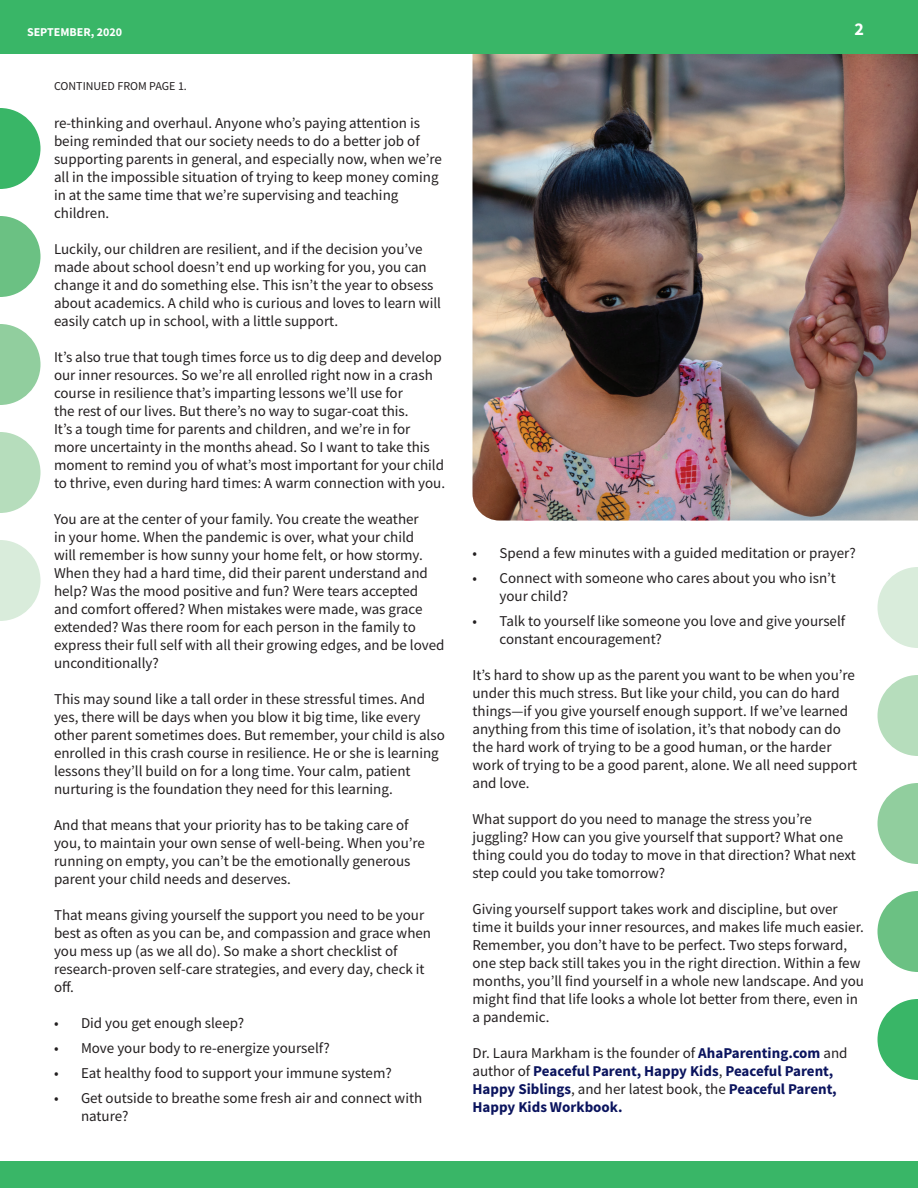
<style>
.page{position:relative;width:918px;height:1188px;background:#fff}
.page>*{position:absolute;margin:0;border:0;box-sizing:border-box;transform-origin:0 0}
.t1{font:700 18px "Source Sans Pro";color:#fff}
.t2{font:15px/18px "Source Sans Pro";color:#231f20}
.t3{font:700 15px/18px "Source Sans Pro";color:#0b145e}
.t4{font:12px "Source Sans Pro";color:#231f20}
.t5{font:700 12px "Source Sans Pro";color:#fff}
.s1{font-weight:400;color:#231f20}
</style>
<div class="page">
<div style="left:0;top:0;width:918px;height:54px;background:#39b667"></div>
<div style="left:0;top:1161px;width:918px;height:27px;background:#39b667"></div>
<svg style="left:0;top:108px;width:40px;height:81px"></svg>
<svg style="left:0;top:216px;width:40px;height:81px"></svg>
<svg style="left:0;top:324px;width:40px;height:81px"></svg>
<svg style="left:0;top:432px;width:40px;height:81px"></svg>
<svg style="left:0;top:540px;width:40px;height:81px"></svg>
<svg style="left:878px;top:999px;width:40px;height:81px"></svg>
<svg style="left:878px;top:891px;width:40px;height:81px"></svg>
<svg style="left:878px;top:783px;width:40px;height:81px"></svg>
<svg style="left:878px;top:675px;width:40px;height:81px"></svg>
<svg style="left:878px;top:567px;width:40px;height:81px"></svg>
<img style="left:472px;top:54px;width:446px;height:467px">
<p class="t5" style="left:27px;top:24px;width:97px">SEPTEMBER, 2020</p>
<p class="t1" style="left:854px;top:17px;width:11px">2</p>
<p class="t4" style="left:54px;top:78px;width:134px">CONTINUED FROM PAGE 1.</p>
<p class="t2" style="left:54px;top:114px;width:389px">re-thinking and overhaul. Anyone who’s paying attention is being reminded that our society needs to do a better job of supporting parents in general, and especially now, when we’re all in the impossible situation of trying to keep money coming in at the same time that we’re supervising and teaching children.</p>
<p class="t2" style="left:54px;top:240px;width:389px">Luckily, our children are resilient, and if the decision you’ve made about school doesn’t end up working for you, you can change it and do something else. This isn’t the year to obsess about academics. A child who is curious and loves to learn will easily catch up in school, with a little support.</p>
<p class="t2" style="left:54px;top:348px;width:393px">It’s also true that tough times force us to dig deep and develop our inner resources. So we’re all enrolled right now in a crash course in resilience that’s imparting lessons we’ll use for<br>the rest of our lives. But there’s no way to sugar-coat this.<br>It’s a tough time for parents and children, and we’re in for more uncertainty in the months ahead. So I want to take this moment to remind you of what’s most important for your child to thrive, even during hard times: A warm connection with you.</p>
<p class="t2" style="left:54px;top:510px;width:392px">You are at the center of your family. You create the weather<br>in your home. When the pandemic is over, what your child<br>will remember is how sunny your home felt, or how stormy.<br>When they had a hard time, did their parent understand and help? Was the mood positive and fun? Were tears accepted and comfort offered? When mistakes were made, was grace extended? Was there room for each person in the family to express their full self with all their growing edges, and be loved unconditionally?</p>
<p class="t2" style="left:54px;top:690px;width:392px">This may sound like a tall order in these stressful times. And yes, there will be days when you blow it big time, like every other parent sometimes does. But remember, your child is also enrolled in this crash course in resilience. He or she is learning lessons they’ll build on for a long time. Your calm, patient nurturing is the foundation they need for this learning.</p>
<p class="t2" style="left:54px;top:816px;width:372px">And that means that your priority has to be taking care of you, to maintain your own sense of well-being. When you’re running on empty, you can’t be the emotionally generous parent your child needs and deserves.</p>
<p class="t2" style="left:54px;top:906px;width:379px">That means giving yourself the support you need to be your best as often as you can be, and compassion and grace when you mess up (as we all do). So make a short checklist of research-proven self-care strategies, and every day, check it off.</p>
<p class="t2" style="left:54px;top:1014px;width:192px">• Did you get enough sleep?</p>
<p class="t2" style="left:54px;top:1039px;width:277px">• Move your body to re-energize yourself?</p>
<p class="t2" style="left:54px;top:1064px;width:339px">• Eat healthy food to support your immune system?</p>
<p class="t2" style="left:81px;top:1088px;width:343px;text-indent:-27px">• Get outside to breathe some fresh air and connect with nature?</p>
<p class="t2" style="left:472px;top:544px;width:385px">• Spend a few minutes with a guided meditation or prayer?</p>
<p class="t2" style="left:500px;top:569px;width:338px;text-indent:-27px">• Connect with someone who cares about you who isn’t your child?</p>
<p class="t2" style="left:500px;top:611px;width:347px;text-indent:-27px">• Talk to yourself like someone you love and give yourself constant encouragement?</p>
<p class="t2" style="left:472px;top:665px;width:386px">It’s hard to show up as the parent you want to be when you’re under this much stress. But like your child, you can do hard things—if you give yourself enough support. If we’ve learned anything from this time of isolation, it’s that nobody can do the hard work of trying to be a good human, or the harder work of trying to be a good parent, alone. We all need support and love.</p>
<p class="t2" style="left:472px;top:809px;width:385px">What support do you need to manage the stress you’re juggling? How can you give yourself that support? What one thing could you do today to move in that direction? What next step could you take tomorrow?</p>
<p class="t2" style="left:472px;top:899px;width:393px">Giving yourself support takes work and discipline, but over time it builds your inner resources, and makes life much easier.<br>Remember, you don’t have to be perfect. Two steps forward, one step back still takes you in the right direction. Within a few months, you’ll find yourself in a whole new landscape. And you might find that life looks a whole lot better from there, even in a pandemic.</p>
<p class="t3" style="left:472px;top:1043px;width:377px"><span class="s1">Dr. Laura Markham is the founder of</span> AhaParenting.com <span class="s1">and author of</span> Peaceful Parent, Happy Kids<span class="s1">,</span> Peaceful Parent, Happy Siblings<span class="s1">, and her latest book, the</span> Peaceful Parent, Happy Kids Workbook.</p>
</div>
